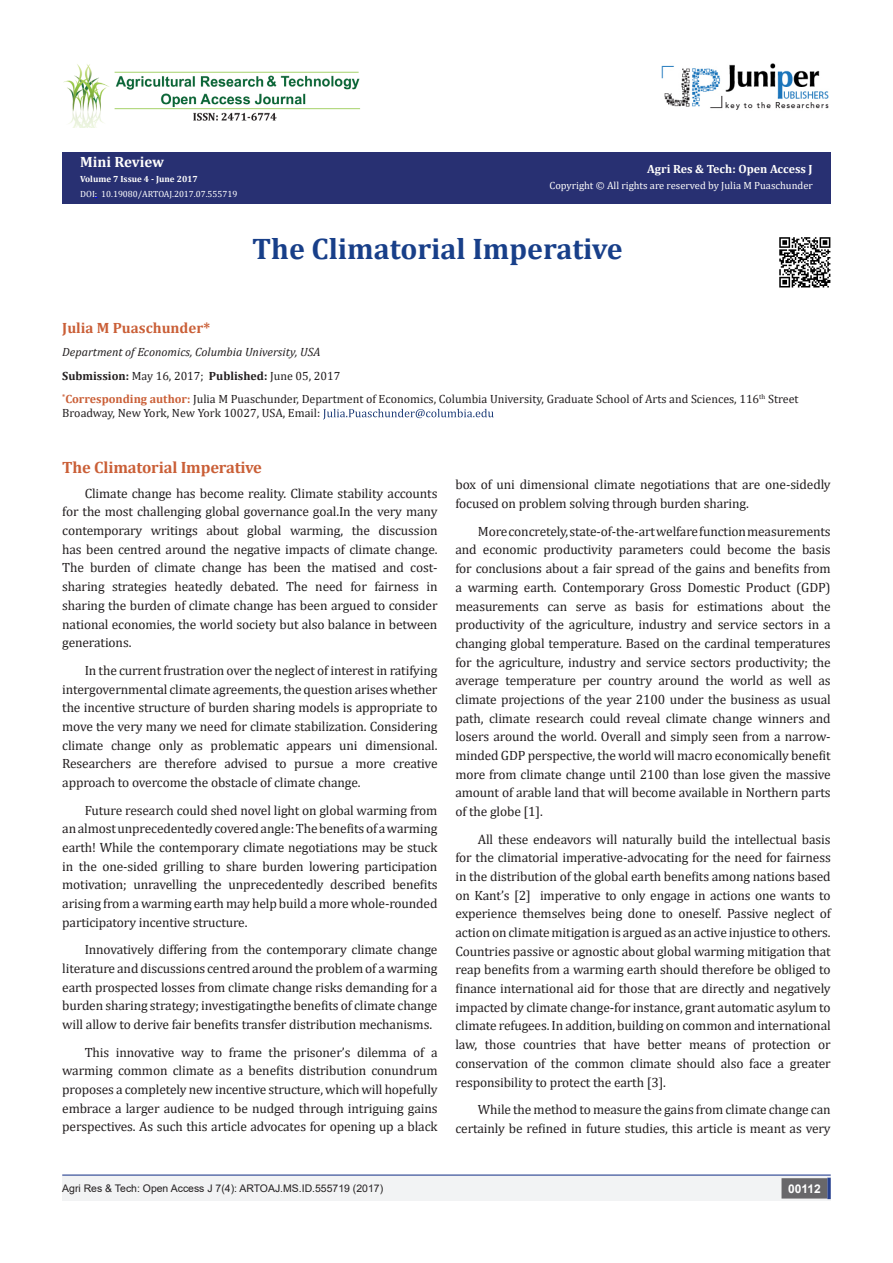
<style>
.page{position:relative;width:893px;height:1263px;background:#fff}
.page>*{position:absolute;margin:0;border:0;box-sizing:border-box;transform-origin:0 0}
.t1{font:700 29.85px "Cambria";color:#183f89}
.t2{font:700 16.5px "Cambria";letter-spacing:-.01em;color:#ca5f37}
.t3{font:700 15px "Cambria";color:#ca5f37}
.t4{font:700 15px "Cambria";color:#fffefc}
.t5{font:13.5px/18.8px "Cambria";letter-spacing:-.01em;color:#231f20;text-align:justify}
.t6{font:12px/14.4px "Cambria";color:#231f20}
.t7{font:italic 12px "Cambria";color:#231f20}
.t8{font:700 12px "Cambria";color:#fffefc}
.t9{font:700 12px "Arial";color:#fff}
.t10{font:10.5px "Arial";color:#231f20}
.t11{font:10.5px "Cambria";color:#fffefc}
.t12{font:9px "Cambria";color:#fff}
.t13{font:700 9px "Cambria";color:#fffefc}
.s1{font-weight:700}
.s2{font-weight:700;color:#ca5f37}
</style>
<div class="page">
<svg style="left:323px;top:409px;width:171px;height:10px"></svg>
<div style="left:62px;top:1176px;width:441px;height:25px;background:#f2f3f4"></div>
<div style="left:503px;top:1176px;width:328px;height:25px;background:#f2f3f4"></div>
<div style="left:782px;top:1179px;width:45px;height:19px;background:#68676a"></div>
<div style="left:781px;top:1178px;width:46px;height:20px;border:2px solid #68676a"></div>
<svg style="left:827px;top:1178px;width:4px;height:21px"></svg>
<img style="left:661px;top:63px;width:168px;height:47px">
<img style="left:64px;top:64px;width:296px;height:64px">
<div style="left:62px;top:152px;width:769px;height:52px;background:#283072"></div>
<hr style="left:62px;top:1174px;width:769px;height:2px;background:#253f8e">
<img style="left:779px;top:237px;width:52px;height:51px">
<p class="t4" style="left:80px;top:151px;width:85px">Mini Review</p>
<p class="t13" style="left:80px;top:173px;width:119px">Volume 7 Issue 4 - June 2017</p>
<p class="t12" style="left:80px;top:189px;width:159px">DOI: 10.19080/ARTOAJ.2017.07.555719</p>
<p class="t8" style="left:647px;top:161px;width:167px">Agri Res &amp; Tech: Open Access J</p>
<p class="t11" style="left:549px;top:179px;width:265px">Copyright © All rights are reserved by Julia M Puaschunder</p>
<p class="t1" style="left:252px;top:227px;width:372px">The Climatorial Imperative</p>
<p class="t3" style="left:62px;top:317px;width:150px">Julia M Puaschunder*</p>
<p class="t7" style="left:62px;top:344px;width:260px">Department of Economics, Columbia University, USA</p>
<p class="t6" style="left:62px;top:368px;width:280px"><span class="s1">Submission:</span> May 16, 2017; <span class="s1">Published:</span> June 05, 2017</p>
<p class="t6" style="left:62px;top:391px;width:738px"><sup>*</sup><span class="s2">Corresponding author:</span> Julia M Puaschunder, Department of Economics, Columbia University, Graduate School of Arts and Sciences, 116<sup>th</sup> Street<br>Broadway, New York, New York 10027, USA, Email:</p>
<p class="t2" style="left:62px;top:456px;width:201px">The Climatorial Imperative</p>
<p class="t5" style="left:62px;top:484px;width:377px;text-indent:22px">Climate change has become reality. Climate stability accounts for the most challenging global governance goal.In the very many contemporary writings about global warming, the discussion has been centred around the negative impacts of climate change.<br>The burden of climate change has been the matised and cost&shy;sharing strategies heatedly debated. The need for fairness in sharing the burden of climate change has been argued to consider national economies, the world society but also balance in between generations.</p>
<p class="t5" style="left:62px;top:661px;width:377px;text-indent:22px">In the current frustration over the neglect of interest in ratifying intergovernmental climate agreements, the question arises whether the incentive structure of burden sharing models is appropriate to move the very many we need for climate stabilization. Considering climate change only as problematic appears uni dimensional.<br>Researchers are therefore advised to pursue a more creative approach to overcome the obstacle of climate change.</p>
<p class="t5" style="left:62px;top:800px;width:377px;text-indent:22px">Future research could shed novel light on global warming from an almost unprecedentedly covered angle: The benefits of a warming earth! While the contemporary climate negotiations may be stuck in the one-sided grilling to share burden lowering participation motivation; unravelling the unprecedentedly described benefits arising from a warming earth may help build a more whole-rounded participatory incentive structure.</p>
<p class="t5" style="left:62px;top:940px;width:377px;text-indent:22px">Innovatively differing from the contemporary climate change literature and discussions centred around the problem of a warming earth prospected losses from climate change risks demanding for a burden sharing strategy; investigatingthe benefits of climate change will allow to derive fair benefits transfer distribution mechanisms.</p>
<p class="t5" style="left:62px;top:1043px;width:377px;text-indent:22px">This innovative way to frame the prisoner’s dilemma of a warming common climate as a benefits distribution conundrum proposes a completely new incentive structure, which will hopefully embrace a larger audience to be nudged through intriguing gains perspectives. As such this article advocates for opening up a black</p>
<p class="t5" style="left:455px;top:475px;width:377px">box of uni dimensional climate negotiations that are one-sidedly focused on problem solving through burden sharing.</p>
<p class="t5" style="left:455px;top:522px;width:377px;text-indent:22px">More concretely, state-of-the-art welfare function measurements and economic productivity parameters could become the basis for conclusions about a fair spread of the gains and benefits from a warming earth. Contemporary Gross Domestic Product (GDP) measurements can serve as basis for estimations about the productivity of the agriculture, industry and service sectors in a changing global temperature. Based on the cardinal temperatures for the agriculture, industry and service sectors productivity; the average temperature per country around the world as well as climate projections of the year 2100 under the business as usual path, climate research could reveal climate change winners and losers around the world. Overall and simply seen from a narrow&shy;minded GDP perspective, the world will macro economically benefit more from climate change until 2100 than lose given the massive amount of arable land that will become available in Northern parts of the globe [1].</p>
<p class="t5" style="left:455px;top:830px;width:377px;text-indent:22px">All these endeavors will naturally build the intellectual basis for the climatorial imperative-advocating for the need for fairness in the distribution of the global earth benefits among nations based on Kant’s [2] imperative to only engage in actions one wants to experience themselves being done to oneself. Passive neglect of action on climate mitigation is argued as an active injustice to others.<br>Countries passive or agnostic about global warming mitigation that reap benefits from a warming earth should therefore be obliged to finance international aid for those that are directly and negatively impacted by climate change-for instance, grant automatic asylum to climate refugees. In addition, building on common and international law, those countries that have better means of protection or conservation of the common climate should also face a greater responsibility to protect the earth [3].</p>
<p class="t5" style="left:455px;top:1100px;width:377px;text-align:right">While the method to measure the gains from climate change can certainly be refined in future studies, this article is meant as very</p>
<p class="t10" style="left:62px;top:1181px;width:322px">Agri Res &amp; Tech: Open Access J 7(4): ARTOAJ.MS.ID.555719 (2017)</p>
<p class="t9" style="left:788px;top:1180px;width:34px">00112</p>
</div>
